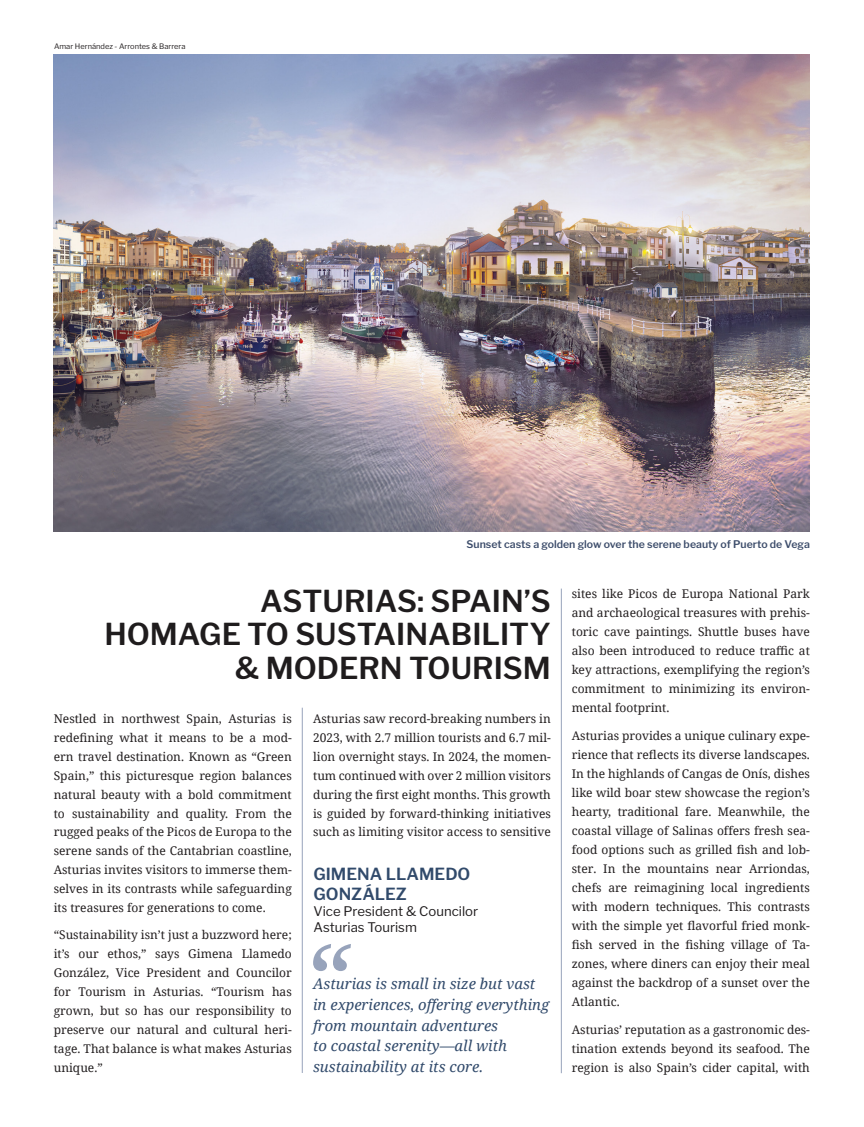
<style>
.page{position:relative;width:864px;height:1127px;background:#fff}
.page>*{position:absolute;margin:0;border:0;box-sizing:border-box;transform-origin:0 0}
.t1{font:600 30px/33.8px "Libre Franklin";color:#1f1c1d;text-align:right}
.t2{font:600 16.65px/20px "Libre Franklin";color:#314a6b}
.t3{font:italic 14.85px/20.7px "Noto Serif";color:#314a6b}
.t4{font:13.2px/15.8px "Libre Franklin";color:#1f1c1d}
.Normal__Web{font:12px/18.9px "Noto Serif";color:#231f20;text-align:justify}
.t5{font:600 10.5px "Libre Franklin";color:#3d4d6b}
.t6{font:7.5px "Libre Franklin";color:#231f20}
</style>
<div class="page">
<hr style="left:302px;top:708px;width:1px;height:365px;background:#97a3bb">
<hr style="left:561px;top:588px;width:1px;height:485px;background:#97a3bb">
<svg style="left:313px;top:944px;width:38px;height:27px"></svg>
<img style="left:54px;top:54px;width:755px;height:478px">
<p class="t6" style="left:54px;top:42px;width:133px">Amar Hernández - Arrontes &amp; Barrera</p>
<p class="t5" style="left:466px;top:537px;width:345px">Sunset casts a golden glow over the serene beauty of Puerto de Vega</p>
<p class="t1" style="left:104px;top:584px;width:448px">ASTURIAS: SPAIN’S<br>HOMAGE TO SUSTAINABILITY &amp; MODERN TOURISM</p>
<p class="Normal__Web" style="left:54px;top:709px;width:239px">Nestled in northwest Spain, Asturias is redefining what it means to be a mod&shy;ern travel destination. Known as “Green Spain,” this picturesque region balances natural beauty with a bold commitment to sustainability and quality. From the rugged peaks of the Picos de Europa to the serene sands of the Cantabrian coastline, Asturias invites visitors to immerse them&shy;selves in its contrasts while safeguarding its treasures for generations to come.</p>
<p class="Normal__Web" style="left:54px;top:925px;width:239px">“Sustainability isn’t just a buzzword here; it’s our ethos,” says Gimena Llamedo González, Vice President and Councilor for Tourism in Asturias. “Tourism has grown, but so has our responsibility to preserve our natural and cultural heri&shy;tage. That balance is what makes Asturias unique.”</p>
<p class="Normal__Web" style="left:313px;top:709px;width:239px">Asturias saw record-breaking numbers in 2023, with 2.7 million tourists and 6.7 mil&shy;lion overnight stays. In 2024, the momen&shy;tum continued with over 2 million visitors during the first eight months. This growth is guided by forward-thinking initiatives such as limiting visitor access to sensitive</p>
<p class="t2" style="left:313px;top:864px;width:158px">GIMENA LLAMEDO<br>GONZÁLEZ</p>
<p class="t4" style="left:313px;top:903px;width:166px">Vice President &amp; Councilor<br>Asturias Tourism</p>
<p class="t3" style="left:313px;top:973px;width:238px">Asturias is small in size but vast in experiences, offering everything from mountain adventures<br>to coastal serenity—all with sustainability at its core.</p>
<p class="Normal__Web" style="left:571px;top:583px;width:239px">sites like Picos de Europa National Park and archaeological treasures with prehis&shy;toric cave paintings. Shuttle buses have also been introduced to reduce traffic at key attractions, exemplifying the region’s commitment to minimizing its environ&shy;mental footprint.</p>
<p class="Normal__Web" style="left:571px;top:725px;width:239px">Asturias provides a unique culinary expe&shy;rience that reflects its diverse landscapes.<br>In the highlands of Cangas de Onís, dishes like wild boar stew showcase the region’s hearty, traditional fare. Meanwhile, the coastal village of Salinas offers fresh sea&shy;food options such as grilled fish and lob&shy;ster. In the mountains near Arriondas, chefs are reimagining local ingredients with modern techniques. This contrasts with the simple yet flavorful fried monk&shy;fish served in the fishing village of Ta&shy;zones, where diners can enjoy their meal against the backdrop of a sunset over the Atlantic.</p>
<p class="Normal__Web" style="left:571px;top:1019px;width:239px">Asturias’ reputation as a gastronomic des&shy;tination extends beyond its seafood. The region is also Spain’s cider capital, with</p>
</div>
